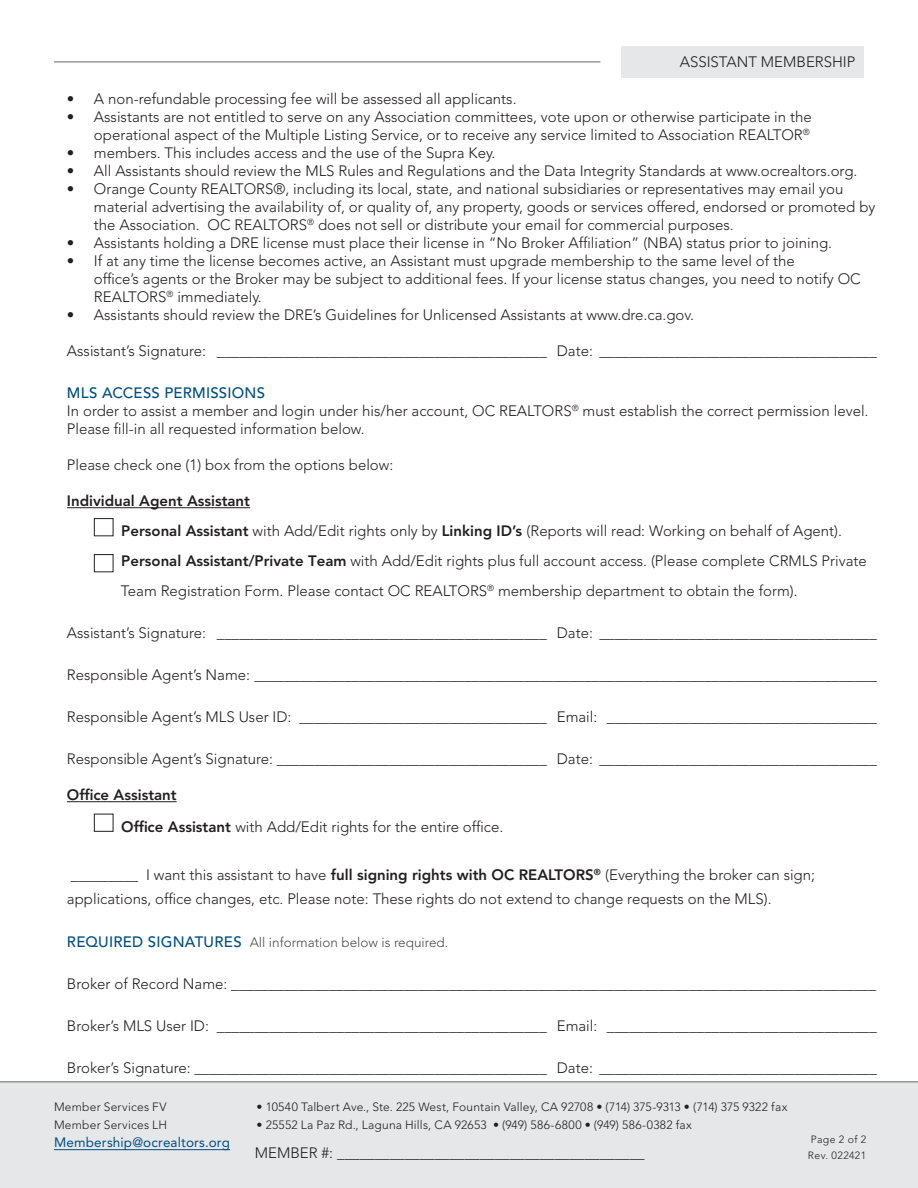
<style>
.page{position:relative;width:918px;height:1188px;background:#fff}
.page>*{position:absolute;margin:0;border:0;box-sizing:border-box;transform-origin:0 0}
.t1{font:300 15px/18px "Avenir LT Std";color:#231f20}
.t2{font:800 15px "Avenir LT Std";color:#231f20}
.t3{font:500 15px "Avenir LT Std";letter-spacing:.015em;color:#004e82}
.t4{font:300 13.5px "Avenir LT Std";color:#4b4c4d}
.t5{font:13.5px "Avenir LT Std";letter-spacing:.01em;color:#004e82}
.t6{font:300 12px "Avenir LT Std";letter-spacing:.02em;color:#231f20}
.t7{font:300 10.5px/16.5px "Avenir LT Std";letter-spacing:.035em;color:#231f20}
.s1{font-weight:800}
.s2{font-weight:500;font-size:15px;color:#004e82}
</style>
<div class="page">
<div style="left:0;top:1082px;width:918px;height:106px;background:#e6e7e9"></div>
<hr style="left:0;top:1081px;width:918px;height:2px;background:#939598">
<hr style="left:54px;top:1149px;width:176px;height:1px;background:#004e82">
<hr style="left:54px;top:62px;width:546px;height:1px;background:#636366">
<div style="left:621px;top:46px;width:243px;height:32px;background:#e6e7e9"></div>
<hr style="left:67px;top:507px;width:183px;height:1px;background:#231f20">
<div style="left:94px;top:518px;width:19px;height:18px;border:1px solid #231f20"></div>
<div style="left:94px;top:554px;width:19px;height:18px;border:1px solid #231f20"></div>
<hr style="left:67px;top:801px;width:110px;height:1px;background:#231f20">
<div style="left:94px;top:814px;width:19px;height:18px;border:1px solid #231f20"></div>
<p class="t1" style="left:680px;top:53px;width:177px">ASSISTANT MEMBERSHIP</p>
<p class="t1" style="left:67px;top:90px;width:451px">• A non-refundable processing fee will be assessed all applicants.</p>
<p class="t1" style="left:67px;top:108px;width:746px;text-align:right">• Assistants are not entitled to serve on any Association committees, vote upon or otherwise participate in the operational aspect of the Multiple Listing Service, or to receive any service limited to Association REALTOR<sup>®</sup></p>
<p class="t1" style="left:67px;top:144px;width:430px">• members. This includes access and the use of the Supra Key.</p>
<p class="t1" style="left:67px;top:162px;width:792px">• All Assistants should review the MLS Rules and Regulations and the Data Integrity Standards at www.ocrealtors.org.</p>
<p class="t1" style="left:94px;top:180px;width:783px;text-indent:-27px">• Orange County REALTORS®, including its local, state, and national subsidiaries or representatives may email you material advertising the availability of, or quality of, any property, goods or services offered, endorsed or promoted by the Association. OC REALTORS<sup>®</sup> does not sell or distribute your email for commercial purposes.</p>
<p class="t1" style="left:67px;top:234px;width:767px">• Assistants holding a DRE license must place their license in “No Broker Affiliation” (NBA) status prior to joining.</p>
<p class="t1" style="left:94px;top:252px;width:768px;text-indent:-27px">• If at any time the license becomes active, an Assistant must upgrade membership to the same level of the<br>office’s agents or the Broker may be subject to additional fees. If your license status changes, you need to notify OC<br>REALTORS<sup>®</sup> immediately.</p>
<p class="t1" style="left:67px;top:306px;width:629px">• Assistants should review the DRE’s Guidelines for Unlicensed Assistants at www.dre.ca.gov.</p>
<p class="t1" style="left:67px;top:342px;width:811px">Assistant’s Signature: ____________________________________________ Date: _____________________________________</p>
<p class="t3" style="left:67px;top:384px;width:200px">MLS ACCESS PERMISSIONS</p>
<p class="t1" style="left:67px;top:402px;width:803px">In order to assist a member and login under his/her account, OC REALTORS<sup>®</sup> must establish the correct permission level.<br>Please fill-in all requested information below.</p>
<p class="t1" style="left:67px;top:456px;width:328px">Please check one (1) box from the options below:</p>
<p class="t2" style="left:67px;top:492px;width:185px">Individual Agent Assistant</p>
<p class="t1" style="left:121px;top:522px;width:722px"><span class="s1">Personal Assistant</span> with Add/Edit rights only by <span class="s1">Linking ID’s</span> (Reports will read: Working on behalf of Agent).</p>
<p class="t1" style="left:121px;top:546px;width:747px;line-height:30px"><span class="s1">Personal Assistant/Private Team</span> with Add/Edit rights plus full account access. (Please complete CRMLS Private<br>Team Registration Form. Please contact OC REALTORS<sup>®</sup> membership department to obtain the form).</p>
<p class="t1" style="left:67px;top:624px;width:811px">Assistant’s Signature: ____________________________________________ Date: _____________________________________</p>
<p class="t1" style="left:67px;top:666px;width:811px">Responsible Agent’s Name: ___________________________________________________________________________________</p>
<p class="t1" style="left:67px;top:708px;width:811px">Responsible Agent’s MLS User ID: _________________________________ Email: ____________________________________</p>
<p class="t1" style="left:67px;top:750px;width:811px">Responsible Agent’s Signature: ____________________________________ Date: _____________________________________</p>
<p class="t2" style="left:67px;top:786px;width:111px">Office Assistant</p>
<p class="t1" style="left:121px;top:818px;width:384px"><span class="s1">Office Assistant</span> with Add/Edit rights for the entire office.</p>
<p class="t1" style="left:67px;top:863px;width:750px;line-height:24px">_________ I want this assistant to have <span class="s1">full signing rights with OC REALTORS</span><sup>®</sup> (Everything the broker can sign; applications, office changes, etc. Please note: These rights do not extend to change requests on the MLS).</p>
<p class="t4" style="left:67px;top:935px;width:383px"><span class="s2">REQUIRED SIGNATURES</span> All information below is required.</p>
<p class="t1" style="left:67px;top:975px;width:811px">Broker of Record Name: ______________________________________________________________________________________</p>
<p class="t1" style="left:67px;top:1017px;width:811px">Broker’s MLS User ID: ____________________________________________ Email: ____________________________________</p>
<p class="t1" style="left:67px;top:1059px;width:811px">Broker’s Signature: _______________________________________________ Date: _____________________________________</p>
<p class="t6" style="left:54px;top:1099px;width:114px">Member Services FV</p>
<p class="t6" style="left:257px;top:1099px;width:532px">• 10540 Talbert Ave., Ste. 225 West, Fountain Valley, CA 92708 • (714) 375-9313 • (714) 375 9322 fax</p>
<p class="t6" style="left:54px;top:1117px;width:115px">Member Services LH</p>
<p class="t6" style="left:257px;top:1117px;width:437px">• 25552 La Paz Rd., Laguna Hills, CA 92653 • (949) 586-6800 • (949) 586-0382 fax</p>
<p class="t5" style="left:54px;top:1134px;width:178px">Membership@ocrealtors.org</p>
<p class="t1" style="left:255px;top:1144px;width:391px">MEMBER #: _________________________________________</p>
<p class="t7" style="left:808px;top:1131px;width:60px">Page 2 of 2<br>Rev. 022421</p>
</div>
